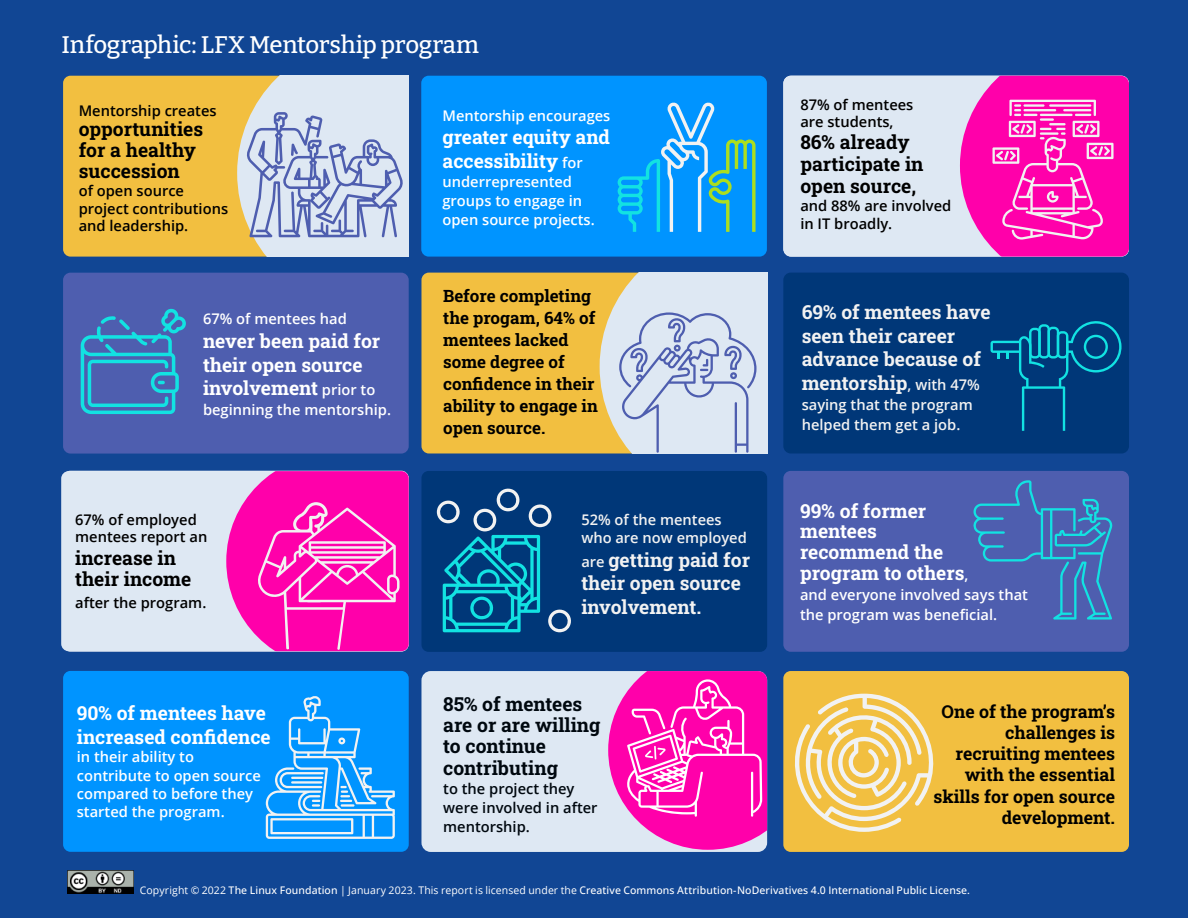
<style>
.page{position:relative;width:1188px;height:918px;background:#114694}
.page>*{position:absolute;margin:0;border:0;box-sizing:border-box;transform-origin:0 0}
.t1{font:100 24px "Bitter";letter-spacing:-.015em;color:#fff}
.t2{font:700 19.35px/23.5px "Roboto Slab";color:#fff}
.t3{font:700 19.35px/23.5px "Roboto Slab";color:#f2f2f2}
.t4{font:700 19.35px/21.9px "Roboto Slab";color:#000}
.t5{font:700 19.35px/21.3px "Roboto Slab";color:#00080f}
.t6{font:700 17.7px/21.1px "Roboto Slab";color:#000;text-align:right}
.t7{font:700 16.95px/21.9px "Roboto Slab";color:#000}
.t8{font:600 14.7px/18.5px "Open Sans";color:#fff}
.t9{font:600 14.7px/17.9px "Open Sans";color:#000}
.t10{font:600 14.7px/17.9px "Open Sans";color:#f2f2f2}
.t11{font:600 14.7px/19px "Open Sans";color:#00080f}
.t12{font:500 10.5px "Open Sans";letter-spacing:.01em;color:#fff}
.s1{font-family:"Open Sans";font-weight:600;font-size:14.7px}
.s2{font-weight:400}
</style>
<div class="page">
<div style="left:63px;top:273px;width:346px;height:181px;background:#4e5eaf;border-radius:7px"></div>
<div style="left:421px;top:273px;width:346px;height:180px;background:#f2bf40;border-radius:7px"></div>
<div style="left:421px;top:471px;width:346px;height:181px;background:#003778;border-radius:7px"></div>
<div style="left:421px;top:671px;width:346px;height:181px;background:#dee8f3;border-radius:9px"></div>
<div style="left:783px;top:671px;width:346px;height:181px;background:#f2bf40;border-radius:7px"></div>
<div style="left:63px;top:671px;width:346px;height:181px;background:#0094ff;border-radius:7px"></div>
<div style="left:61px;top:471px;width:348px;height:180px;background:#dee8f3;border-radius:7px"></div>
<div style="left:783px;top:471px;width:346px;height:181px;background:#4e5eaf;border-radius:7px"></div>
<div style="left:783px;top:273px;width:346px;height:180px;background:#003778;border-radius:7px"></div>
<div style="left:783px;top:76px;width:346px;height:181px;background:#dee8f3;border-radius:8px"></div>
<svg style="left:437px;top:488px;width:134px;height:144px"></svg>
<svg style="left:960px;top:76px;width:169px;height:181px;background:#fa30b8"></svg>
<svg style="left:608px;top:671px;width:159px;height:179px;background:#fa3cbd"></svg>
<svg style="left:266px;top:696px;width:129px;height:143px"></svg>
<div style="left:63px;top:76px;width:346px;height:181px;background:#f2bf40;border-radius:7px"></div>
<svg style="left:237px;top:76px;width:172px;height:181px;background:#c7cedb"></svg>
<div style="left:421px;top:76px;width:346px;height:181px;background:#0094ff;border-radius:7px"></div>
<svg style="left:618px;top:102px;width:138px;height:130px"></svg>
<svg style="left:81px;top:308px;width:105px;height:106px"></svg>
<svg style="left:973px;top:480px;width:140px;height:140px"></svg>
<svg style="left:991px;top:321px;width:131px;height:110px"></svg>
<svg style="left:600px;top:273px;width:167px;height:180px;background:#d1d7e0"></svg>
<svg style="left:783px;top:694px;width:151px;height:138px"></svg>
<svg style="left:226px;top:471px;width:183px;height:180px;background:#fa2cb7"></svg>
<img style="left:68px;top:871px;width:66px;height:23px">
<h1 class="t1" style="left:62px;top:31px;width:419px">Infographic: LFX Mentorship program</h1>
<p class="t9" style="left:79px;top:101px;width:139px">Mentorship creates</p>
<h2 class="t4" style="left:79px;top:118px;width:126px;line-height:20.7px">opportunities for a healthy succession</h2>
<p class="t9" style="left:79px;top:181px;width:151px">of open source project contributions and leadership.</p>
<p class="t8" style="left:203px;top:309px;width:145px">67% of mentees had</p>
<h2 class="t2" style="left:203px;top:329px;width:179px">never been paid for their open source involvement <span class="s1">prior to</span></h2>
<p class="t8" style="left:203px;top:400px;width:190px">beginning the mentorship.</p>
<p class="t9" style="left:75px;top:510px;width:134px;line-height:17.2px">67% of employed mentees report an</p>
<h2 class="t4" style="left:75px;top:547px;width:118px;line-height:21.3px">increase in their income</h2>
<p class="t9" style="left:75px;top:593px;width:133px">after the program.</p>
<h2 class="t2" style="left:77px;top:701px;width:196px">90% of mentees have increased confidence</h2>
<p class="t8" style="left:77px;top:747px;width:186px">in their ability to contribute to open source compared to before they started the program.</p>
<p class="t8" style="left:442px;top:106px;width:169px">Mentorship encourages</p>
<h2 class="t2" style="left:442px;top:125px;width:169px">greater equity and accessibility <span class="s1">for</span></h2>
<p class="t8" style="left:442px;top:172px;width:154px;line-height:19px">underrepresented groups to engage in open source projects.</p>
<p class="t7" style="left:443px;top:285px;width:156px">Before completing the progam, 64% of mentees lacked some degree of confidence in their ability to engage in open source.</p>
<p class="t10" style="left:581px;top:511px;width:167px">52% of the mentees who are now employed</p>
<h2 class="t3" style="left:581px;top:548px;width:170px"><span class="s1">are</span> getting paid for their open source involvement.</h2>
<h2 class="t5" style="left:443px;top:693px;width:159px">85% of mentees are or are willing to continue contributing</h2>
<p class="t11" style="left:443px;top:779px;width:156px">to the project they were involved in after mentorship.</p>
<p class="t9" style="left:800px;top:95px;width:115px">87% of mentees are students,</p>
<h2 class="t4" style="left:800px;top:131px;width:125px">86% already participate in open source,</h2>
<p class="t9" style="left:800px;top:196px;width:153px">and 88% are involved in IT broadly.</p>
<h2 class="t3" style="left:802px;top:300px;width:190px">69% of mentees have seen their career advance because of mentorship<span class="s1">, with 47%</span></h2>
<p class="t10" style="left:802px;top:394px;width:173px;line-height:20.1px">saying that the program helped them get a job.</p>
<h2 class="t2" style="left:800px;top:500px;width:170px;line-height:20.7px">99% of former mentees recommend the program to others<span class="s1">,</span></h2>
<p class="t8" style="left:800px;top:584px;width:229px;line-height:20.1px">and everyone involved says that the program was beneficial.</p>
<p class="t6" style="left:933px;top:700px;width:183px">One of the program’s challenges is recruiting mentees with the essential skills for open source development.</p>
<p class="t12" style="left:140px;top:883px;width:832px"><span class="s2">Copyright © 2022</span> The Linux Foundation <span class="s2">| January 2023. This report is licensed under the</span> Creative Commons Attribution-NoDerivatives 4.0 International Public License.</p>
</div>
